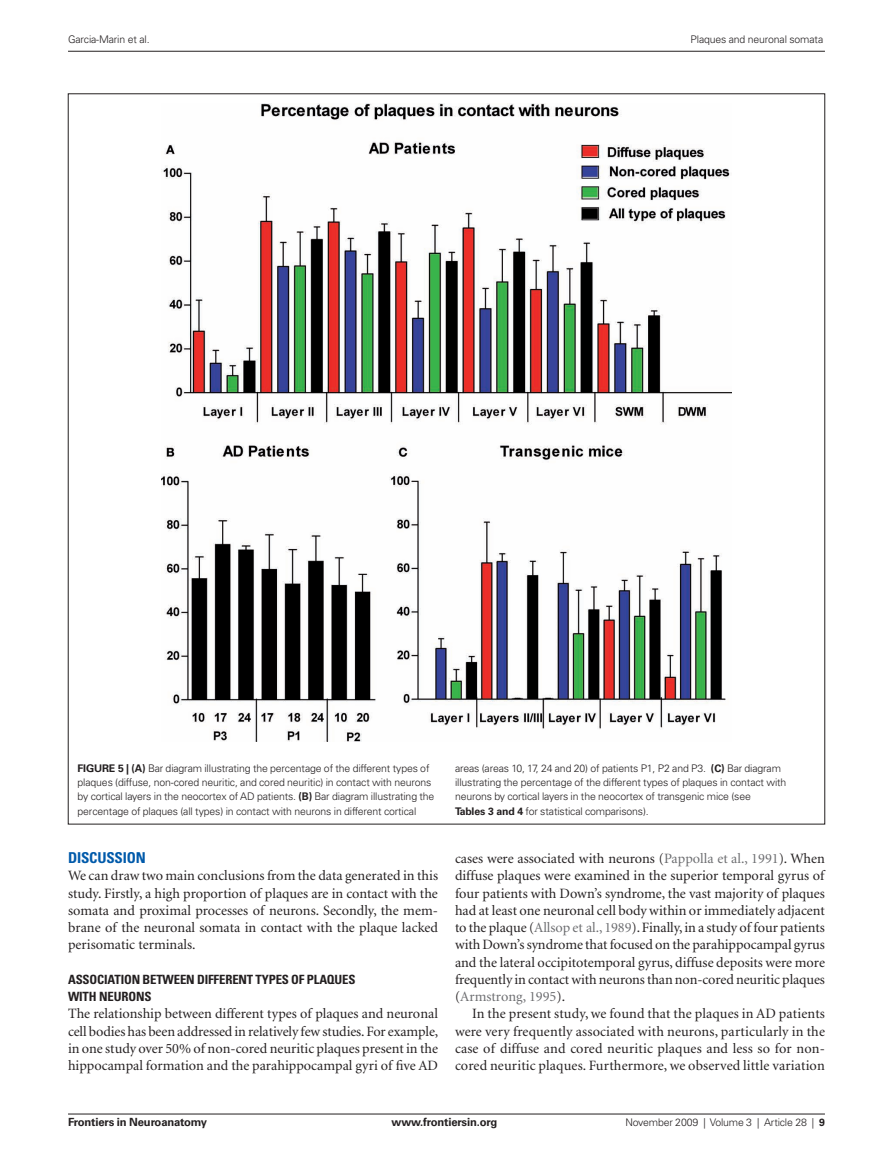
<style>
.page{position:relative;width:893px;height:1170px;background:#fff}
.page>*{position:absolute;margin:0;border:0;box-sizing:border-box;transform-origin:0 0}
.t1{font:700 condensed 15px "Univers";letter-spacing:-.01em;color:#015aaa}
.t2{font:14.25px/17.2px "Minion";color:#231f20;text-align:justify}
.t3{font:700 condensed 12.75px/17.2px "Univers";letter-spacing:-.01em;color:#231f20}
.t4{font:700 11.25px "Univers";letter-spacing:-.015em;color:#231f20}
.t5{font:300 10.5px/14.2px "Univers";letter-spacing:-.015em;color:#231f20}
.s1{font-weight:700}
.s2{color:#6c6d70}
</style>
<div class="page">
<hr style="left:68px;top:1113px;width:757px;height:1px;background:#231f20">
<hr style="left:68px;top:51px;width:757px;height:1px;background:#231f20">
<img style="left:162px;top:103px;width:569px;height:638px">
<p class="t5" style="left:68px;top:33px;width:83px">Garcia-Marin et al.</p>
<p class="t5" style="left:691px;top:33px;width:134px">Plaques and neuronal somata</p>
<p class="t5" style="left:78px;top:762px;width:358px"><span class="s1">FIGURE 5 | (A)</span> Bar diagram illustrating the percentage of the different types of plaques (diffuse, non-cored neuritic, and cored neuritic) in contact with neurons by cortical layers in the neocortex of AD patients. <span class="s1">(B)</span> Bar diagram illustrating the percentage of plaques (all types) in contact with neurons in different cortical</p>
<p class="t5" style="left:455px;top:762px;width:333px">areas (areas 10, 17, 24 and 20) of patients P1, P2 and P3. <span class="s1">(C)</span> Bar diagram illustrating the percentage of the different types of plaques in contact with neurons by cortical layers in the neocortex of transgenic mice (see<br><span class="s1">Tables 3 and 4</span> for statistical comparisons).</p>
<p class="t1" style="left:68px;top:852px;width:79px">DISCUSSION</p>
<p class="t2" style="left:68px;top:868px;width:371px">We can draw two main conclusions from the data generated in this study. Firstly, a high proportion of plaques are in contact with the somata and proximal processes of neurons. Secondly, the mem&shy;brane of the neuronal somata in contact with the plaque lacked perisomatic terminals.</p>
<p class="t3" style="left:68px;top:971px;width:289px">ASSOCIATION BETWEEN DIFFERENT TYPES OF PLAQUES<br>WITH NEURONS</p>
<p class="t2" style="left:68px;top:1006px;width:372px">The relationship between different types of plaques and neuronal cell bodies has been addressed in relatively few studies. For example, in one study over 50% of non-cored neuritic plaques present in the hippocampal formation and the parahippocampal gyri of five AD</p>
<p class="t2" style="left:455px;top:851px;width:371px">cases were associated with neurons (<span class="s2">Pappolla et al., 1991</span>). When diffuse plaques were examined in the superior temporal gyrus of four patients with Down’s syndrome, the vast majority of plaques had at least one neuronal cell body within or immediately adjacent to the plaque (<span class="s2">Allsop et al., 1989</span>). Finally, in a study of four patients with Down’s syndrome that focused on the parahippocampal gyrus and the lateral occipitotemporal gyrus, diffuse deposits were more frequently in contact with neurons than non-cored neuritic plaques (<span class="s2">Armstrong, 1995</span>).</p>
<p class="t2" style="left:455px;top:1006px;width:371px;text-indent:17px">In the present study, we found that the plaques in AD patients were very frequently associated with neurons, particularly in the case of diffuse and cored neuritic plaques and less so for non&shy;cored neuritic plaques. Furthermore, we observed little variation</p>
<p class="t4" style="left:68px;top:1117px;width:141px">Frontiers in Neuroanatomy</p>
<p class="t4" style="left:392px;top:1117px;width:107px">www.frontiersin.org</p>
<p class="t5" style="left:625px;top:1115px;width:201px">November 2009 | Volume 3 | Article 28 | <span class="s1">9</span></p>
</div>
